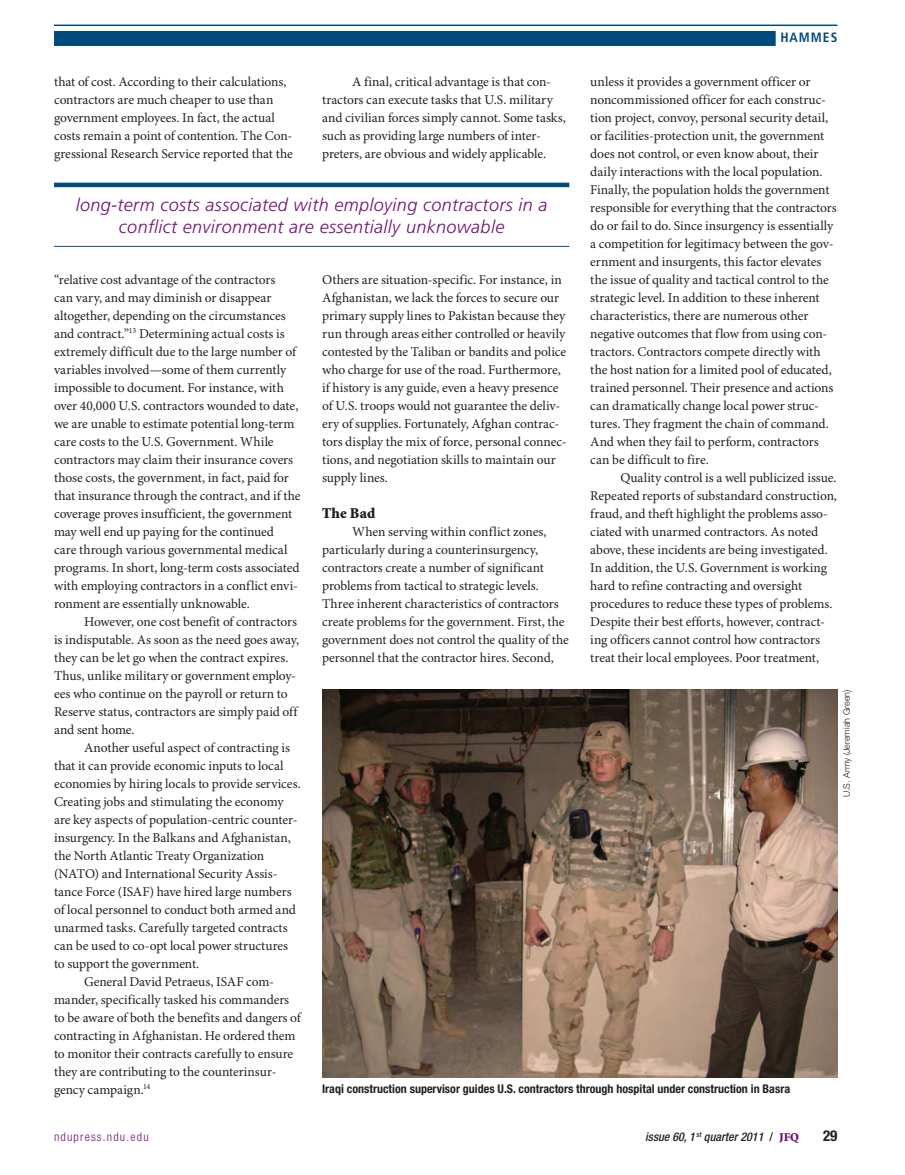
<style>
.page{position:relative;width:905px;height:1175px;background:#fff}
.page>*{position:absolute;margin:0;border:0;box-sizing:border-box;transform-origin:0 0}
.t1{font:italic 300 18px/21px "Frutiger LT Std";letter-spacing:.02em;color:#711271;text-align:center}
.t2{font:900 15px "Minion Std";color:#231f20}
.t3{font:700 condensed 15px "Helvetica Neue LT Std";color:#231f20}
.t4{font:13.5px/18px "Minion Pro";letter-spacing:-.005em;color:#231f20}
.t5{font:700 condensed 13.5px "Frutiger LT Std";color:#004a7f}
.t6{font:700 condensed 12px "Helvetica Neue LT Std";color:#231f20}
.t7{font:italic 500 condensed 12px "Helvetica Neue LT Std";color:#231f20}
.t8{font:300 condensed 12px "Helvetica Neue LT Std";letter-spacing:.1em;color:#711271}
.t9{font:300 9px "Helvetica Neue LT Std";color:#231f20}
.s1{font-style:normal}
.s2{font-family:"Minion Std";font-weight:900;font-style:normal;font-stretch:normal;color:#711271}
</style>
<div class="page">
<hr style="left:54px;top:25px;width:783px;height:1px;background:#004a7f">
<div style="left:54px;top:31px;width:721px;height:15px;background:#004a7f"></div>
<img style="left:322px;top:689px;width:515px;height:388px">
<hr style="left:54px;top:183px;width:515px;height:4px;background:#004a7f">
<hr style="left:54px;top:246px;width:515px;height:1px;background:#004a7f">
<p class="t5" style="left:780px;top:30px;width:21px">HAMM</p>
<p class="t5" style="left:822px;top:30px;width:16px">ES</p>
<p class="t4" style="left:590px;top:73px;width:248px">unless it provides a government officer or noncommissioned officer for each construc&shy;tion project, convoy, personal security detail, or facilities-protection unit, the government does not control, or even know about, their daily interactions with the local population.<br>Finally, the population holds the government responsible for everything that the contractors do or fail to do. Since insurgency is essentially a competition for legitimacy between the gov&shy;ernment and insurgents, this factor elevates the issue of quality and tactical control to the strategic level. In addition to these inherent characteristics, there are numerous other negative outcomes that flow from using con&shy;tractors. Contractors compete directly with the host nation for a limited pool of educated, trained personnel. Their presence and actions can dramatically change local power struc&shy;tures. They fragment the chain of command.<br>And when they fail to perform, contractors can be difficult to fire.</p>
<p class="t4" style="left:590px;top:469px;width:248px;text-indent:30px">Quality control is a well publicized issue.<br>Repeated reports of substandard construction, fraud, and theft highlight the problems asso&shy;ciated with unarmed contractors. As noted above, these incidents are being investigated.<br>In addition, the U.S. Government is working hard to refine contracting and oversight procedures to reduce these types of problems.<br>Despite their best efforts, however, contract&shy;ing officers cannot control how contractors treat their local employees. Poor treatment,</p>
<p class="t4" style="left:54px;top:73px;width:240px">that of cost. According to their calculations, contractors are much cheaper to use than government employees. In fact, the actual costs remain a point of contention. The Con&shy;gressional Research Service reported that the</p>
<p class="t4" style="left:322px;top:73px;width:245px;text-indent:30px">A final, critical advantage is that con&shy;tractors can execute tasks that U.S. military and civilian forces simply cannot. Some tasks, such as providing large numbers of inter&shy;preters, are obvious and widely applicable.</p>
<h1 class="t1" style="left:76px;top:195px;width:473px">long-term costs associated with employing contractors in a conflict environment are essentially unknowable</h1>
<p class="t4" style="left:54px;top:271px;width:248px">“relative cost advantage of the contractors<br>can vary, and may diminish or disappear altogether, depending on the circumstances and contract.”<sup>13</sup> Determining actual costs is extremely difficult due to the large number of variables involved—some of them currently impossible to document. For instance, with over 40,000 U.S. contractors wounded to date, we are unable to estimate potential long-term care costs to the U.S. Government. While contractors may claim their insurance covers those costs, the government, in fact, paid for that insurance through the contract, and if the coverage proves insufficient, the government may well end up paying for the continued<br>care through various governmental medical programs. In short, long-term costs associated with employing contractors in a conflict envi&shy;ronment are essentially unknowable.</p>
<p class="t4" style="left:54px;top:613px;width:246px;text-indent:30px">However, one cost benefit of contractors is indisputable. As soon as the need goes away, they can be let go when the contract expires.<br>Thus, unlike military or government employ&shy;ees who continue on the payroll or return to Reserve status, contractors are simply paid off and sent home.</p>
<p class="t4" style="left:84px;top:739px;width:207px">Another useful aspect of contracting is</p>
<p class="t4" style="left:54px;top:757px;width:231px">that it can provide economic inputs to local</p>
<p class="t4" style="left:54px;top:775px;width:248px">economies by hiring locals to provide services.</p>
<p class="t4" style="left:54px;top:793px;width:231px">Creating jobs and stimulating the economy</p>
<p class="t4" style="left:54px;top:811px;width:245px">are key aspects of population-centric counter-</p>
<p class="t4" style="left:54px;top:829px;width:238px">insurgency. In the Balkans and Afghanistan,</p>
<p class="t4" style="left:54px;top:847px;width:212px">the North Atlantic Treaty Organization</p>
<p class="t4" style="left:54px;top:865px;width:225px">(NATO) and International Security Assis-</p>
<p class="t4" style="left:54px;top:883px;width:239px">tance Force (ISAF) have hired large numbers</p>
<p class="t4" style="left:54px;top:901px;width:243px">of local personnel to conduct both armed and</p>
<p class="t4" style="left:54px;top:919px;width:235px">unarmed tasks. Carefully targeted contracts</p>
<p class="t4" style="left:54px;top:937px;width:236px">can be used to co-opt local power structures</p>
<p class="t4" style="left:54px;top:955px;width:147px">to support the government.</p>
<p class="t4" style="left:84px;top:973px;width:191px">General David Petraeus, ISAF com-</p>
<p class="t4" style="left:54px;top:991px;width:237px">mander, specifically tasked his commanders</p>
<p class="t4" style="left:54px;top:1009px;width:248px">to be aware of both the benefits and dangers of</p>
<p class="t4" style="left:54px;top:1027px;width:243px">contracting in Afghanistan. He ordered them</p>
<p class="t4" style="left:54px;top:1045px;width:241px">to monitor their contracts carefully to ensure</p>
<p class="t4" style="left:54px;top:1063px;width:224px">they are contributing to the counterinsur-</p>
<p class="t4" style="left:54px;top:1081px;width:98px">gency campaign.<sup>14</sup></p>
<p class="t4" style="left:322px;top:271px;width:246px">Others are situation-specific. For instance, in Afghanistan, we lack the forces to secure our primary supply lines to Pakistan because they run through areas either controlled or heavily contested by the Taliban or bandits and police who charge for use of the road. Furthermore, if history is any guide, even a heavy presence of U.S. troops would not guarantee the deliv&shy;ery of supplies. Fortunately, Afghan contrac&shy;tors display the mix of force, personal connec&shy;tions, and negotiation skills to maintain our supply lines.</p>
<p class="t2" style="left:322px;top:505px;width:55px">The Bad</p>
<p class="t4" style="left:322px;top:523px;width:248px;text-indent:30px">When serving within conflict zones, particularly during a counterinsurgency, contractors create a number of significant problems from tactical to strategic levels.<br>Three inherent characteristics of contractors create problems for the government. First, the government does not control the quality of the personnel that the contractor hires. Second,</p>
<p class="t9" style="left:841px;top:797px;width:109px;rotate:-90deg">U.S. Army (Jeremiah Green)</p>
<p class="t6" style="left:322px;top:1081px;width:469px">Iraqi construction supervisor guides U.S. contractors through hospital under construction in Basra</p>
<p class="t8" style="left:54px;top:1129px;width:96px">ndupress.ndu.edu</p>
<p class="t7" style="left:645px;top:1129px;width:155px">issue 60, 1 <sup>st</sup> quarter 2011 <span class="s1">/</span> <span class="s2">JFQ</span></p>
<p class="t3" style="left:823px;top:1126px;width:16px">29</p>
</div>
